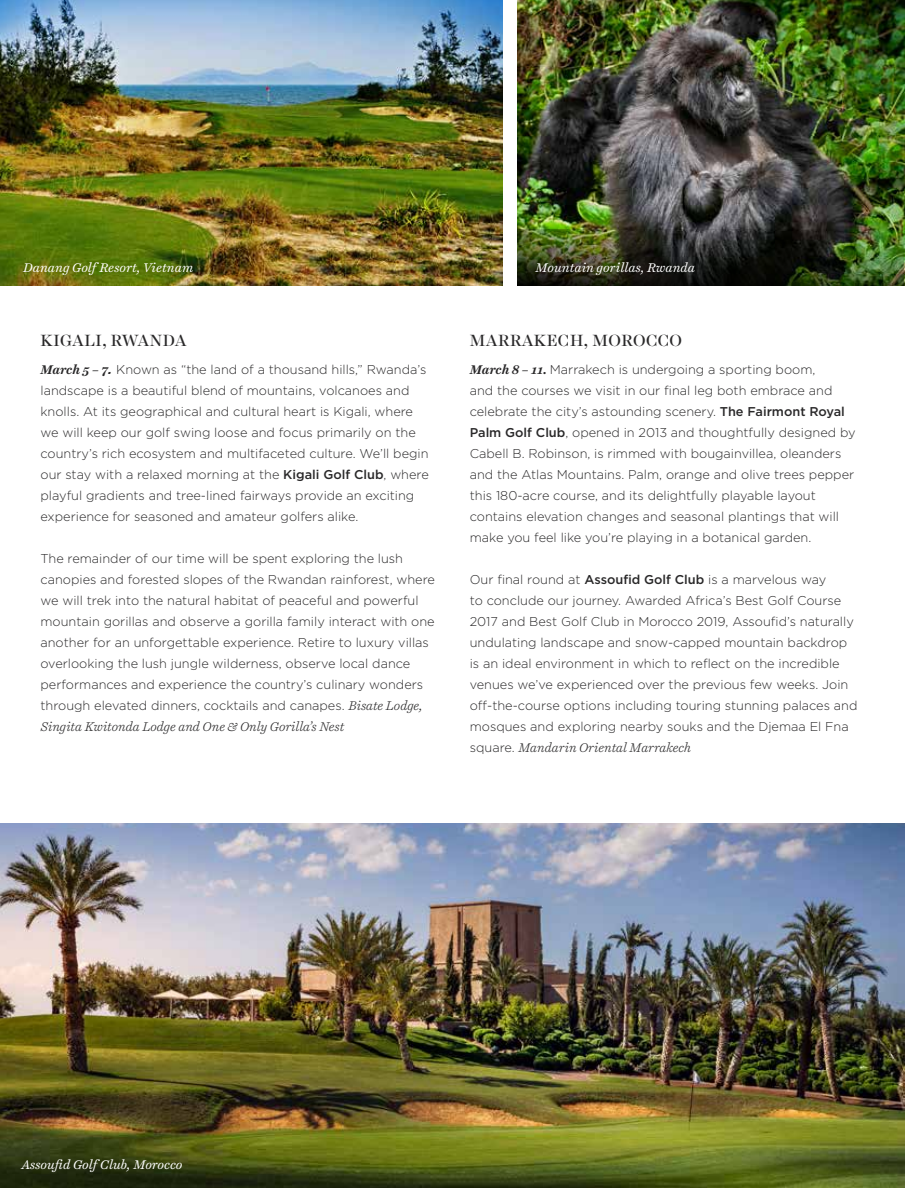
<style>
.page{position:relative;width:905px;height:1188px;background:#fff}
.page>*{position:absolute;margin:0;border:0;box-sizing:border-box;transform-origin:0 0}
.t1{font:16.5px "Harriet Display";letter-spacing:.03em;color:#292829}
.t2{font:300 12.75px/21px "Gotham";color:#292829}
.t3{font:italic 300 12.75px "Harriet Text";color:#292829}
.t4{font:italic 12.75px "Harriet Text";color:#fff}
.s1{font-family:"Harriet Text";font-weight:700;font-style:italic}
.s2{font-weight:700;font-style:italic}
.s3{font-weight:500}
.s4{font-family:"Harriet Text";font-style:italic}
.s5{font-family:"Gotham";font-style:normal}
</style>
<div class="page">
<img style="left:517px;top:0;width:387px;height:229px">
<img style="left:517px;top:229px;width:387px;height:57px">
<img style="left:0;top:0;width:502px;height:286px">
<img style="left:0;top:823px;width:904px;height:365px">
<p class="t4" style="left:23px;top:259px;width:171px">Danang Golf Resort, Vietnam</p>
<p class="t4" style="left:535px;top:259px;width:161px">Mountain gorillas, Rwanda</p>
<p class="t1" style="left:40px;top:328px;width:148px">KIGALI, RWANDA</p>
<p class="t2" style="left:40px;top:359px;width:390px"><span class="s1">March 5 – 7</span><span class="s2">.</span> Known as “the land of a thousand hills,” Rwanda’s landscape is a beautiful blend of mountains, volcanoes and knolls. At its geographical and cultural heart is Kigali, where we will keep our golf swing loose and focus primarily on the country’s rich ecosystem and multifaceted culture. We’ll begin our stay with a relaxed morning at the <span class="s3">Kigali Golf Club</span>, where playful gradients and tree-lined fairways provide an exciting experience for seasoned and amateur golfers alike.</p>
<p class="t2" style="left:40px;top:548px;width:396px">The remainder of our time will be spent exploring the lush canopies and forested slopes of the Rwandan rainforest, where we will trek into the natural habitat of peaceful and powerful mountain gorillas and observe a gorilla family interact with one another for an unforgettable experience. Retire to luxury villas overlooking the lush jungle wilderness, observe local dance performances and experience the country’s culinary wonders through elevated dinners, cocktails and canapes. <span class="s4">Bisate Lodge,</span></p>
<p class="t3" style="left:40px;top:718px;width:305px">Singita Kwitonda Lodge and One &amp; Only Gorilla’s Nest</p>
<p class="t1" style="left:470px;top:328px;width:214px">MARRAKECH, MOROCCO</p>
<p class="t2" style="left:470px;top:359px;width:387px"><span class="s1">March 8 – 11.</span> Marrakech is undergoing a sporting boom,<br>and the courses we visit in our final leg both embrace and celebrate the city’s astounding scenery. <span class="s3">The Fairmont Royal Palm Golf Club</span>, opened in 2013 and thoughtfully designed by Cabell B. Robinson, is rimmed with bougainvillea, oleanders and the Atlas Mountains. Palm, orange and olive trees pepper this 180-acre course, and its delightfully playable layout contains elevation changes and seasonal plantings that will make you feel like you’re playing in a botanical garden.</p>
<p class="t2" style="left:470px;top:569px;width:389px">Our final round at <span class="s3">Assoufid Golf Club</span> is a marvelous way<br>to conclude our journey. Awarded Africa’s Best Golf Course 2017 and Best Golf Club in Morocco 2019, Assoufid’s naturally undulating landscape and snow-capped mountain backdrop is an ideal environment in which to reflect on the incredible venues we’ve experienced over the previous few weeks. Join off-the-course options including touring stunning palaces and mosques and exploring nearby souks and the Djemaa El Fna</p>
<p class="t3" style="left:470px;top:739px;width:222px"><span class="s5">square.</span> Mandarin Oriental Marrakech</p>
<p class="t4" style="left:22px;top:1156px;width:162px">Assoufid Golf Club, Morocco</p>
</div>
